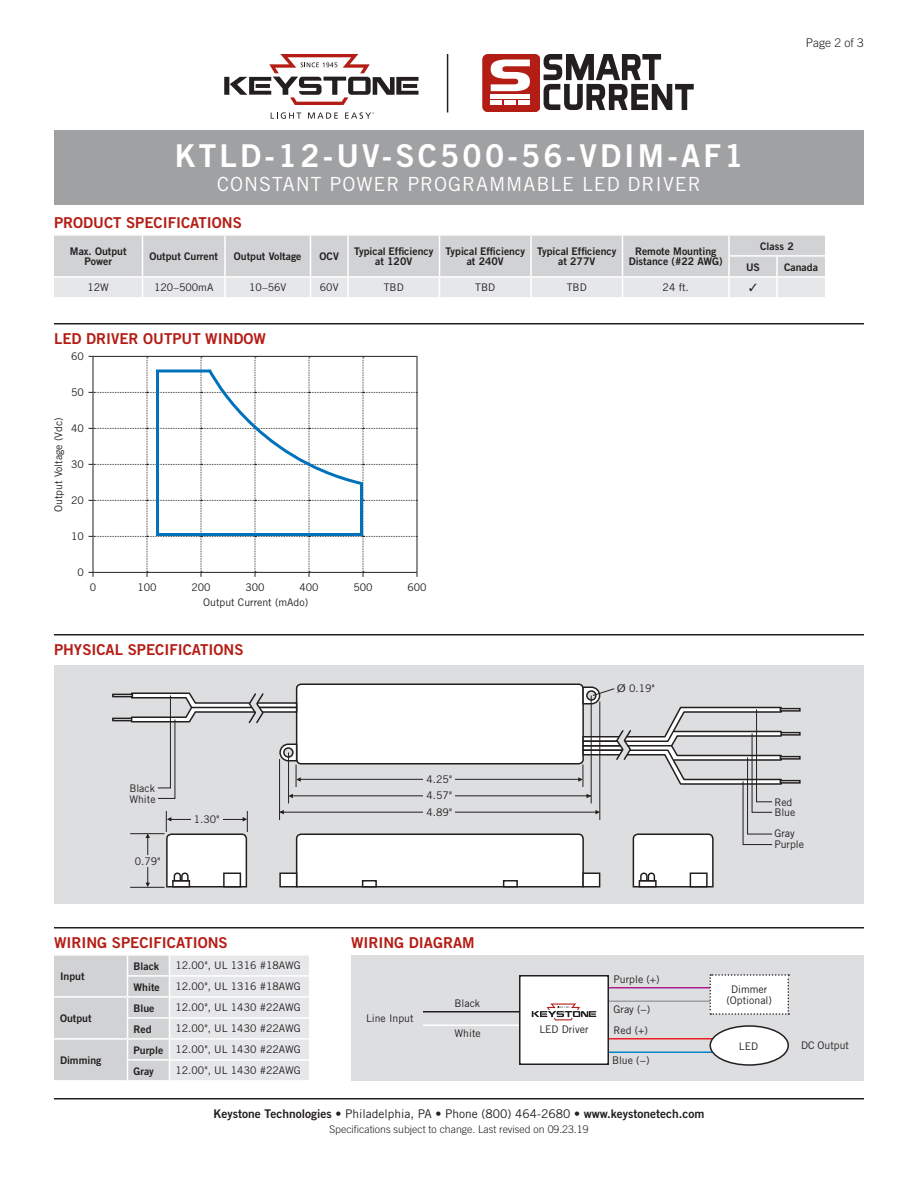
<style>
.page{position:relative;width:918px;height:1188px;background:#fff}
.page>*{position:absolute;margin:0;border:0;box-sizing:border-box;transform-origin:0 0}
.t1{font:31.5px "Trade Gothic Bold Two";letter-spacing:.1em;color:#fff}
.SubTitle{font:19.5px "Trade Gothic";letter-spacing:.05em;color:#fff}
.Heading_01{font:15px "Trade Gothic Bold Two";color:#b41d15}
.t2{font:12px "Trade Gothic Bold Two";color:#231f20}
.Page{font:300 12px "Trade Gothic";color:#231f20}
.Table_Header{font:10.5px/10.5px "Trade Gothic Bold Two";color:#231f20;text-align:center}
.Table_TextLeft{font:10.5px "Trade Gothic";color:#231f20}
.Art_Callout{font:10.5px/10.5px "Trade Gothic";color:#231f20;text-align:center}
.Art_Callout_Left{font:10.5px "Trade Gothic";color:#231f20}
.Rev{font:300 10.5px "Trade Gothic";color:#231f20}
.Table_HeaderLeft{font:10.5px "Trade Gothic Bold Two";color:#231f20}
.Table_Text{font:10.5px "Trade Gothic";color:#231f20}
.Art_Callout_Right{font:10.5px "Trade Gothic";color:#231f20}
.Art_Callout-2{font:10.5px "Trade Gothic";color:#231f20;scale:1.3 1}
.s1{font-family:"Trade Gothic"}
</style>
<div class="page">
<hr style="left:54px;top:1098px;width:810px;height:2px;background:#231f20">
<hr style="left:54px;top:323px;width:810px;height:2px;background:#231f20">
<svg style="left:88px;top:356px;width:330px;height:221px"></svg>
<div style="left:54px;top:130px;width:810px;height:75px;background:#a0a1a3"></div>
<svg style="left:224px;top:54px;width:195px;height:51px"></svg>
<svg style="left:271px;top:112px;width:30px;height:7px"></svg>
<svg style="left:308px;top:113px;width:30px;height:6px"></svg>
<svg style="left:345px;top:112px;width:29px;height:7px"></svg>
<hr style="left:447px;top:54px;width:1px;height:58px;background:#231f20">
<svg style="left:544px;top:54px;width:150px;height:56px"></svg>
<div style="left:482px;top:54px;width:58px;height:58px;background:#b41d15;border-radius:6px"></div>
<div style="left:491px;top:94px;width:39px;height:5px;background:#fff"></div>
<hr style="left:491px;top:101px;width:11px;height:4px;background:#fff">
<hr style="left:505px;top:101px;width:11px;height:4px;background:#fff">
<hr style="left:519px;top:101px;width:11px;height:4px;background:#fff">
<svg style="left:491px;top:60px;width:39px;height:31px"></svg>
<hr style="left:54px;top:634px;width:810px;height:2px;background:#231f20">
<div style="left:54px;top:666px;width:810px;height:238px;background:#dddee0"></div>
<div style="left:296px;top:684px;width:288px;height:81px;border:2px solid #231f20;border-radius:4px"></div>
<div style="left:112px;top:694px;width:21px;height:3px;border:2px solid #231f20"></div>
<div style="left:112px;top:718px;width:21px;height:3px;border:2px solid #231f20"></div>
<div style="left:780px;top:756px;width:21px;height:4px;border:2px solid #231f20"></div>
<div style="left:780px;top:732px;width:21px;height:4px;border:2px solid #231f20"></div>
<div style="left:780px;top:708px;width:21px;height:4px;border:2px solid #231f20"></div>
<div style="left:780px;top:780px;width:21px;height:4px;border:2px solid #231f20"></div>
<svg style="left:130px;top:686px;width:653px;height:202px"></svg>
<hr style="left:54px;top:927px;width:810px;height:1px;background:#231f20">
<svg style="left:54px;top:955px;width:255px;height:126px;background:#dedfe1"></svg>
<div style="left:351px;top:956px;width:513px;height:126px;background:#dddee0"></div>
<hr style="left:423px;top:1011px;width:96px;height:1px;background:#231f20">
<hr style="left:423px;top:1024px;width:96px;height:2px;background:#fff">
<hr style="left:608px;top:1038px;width:104px;height:2px;background:#ee1d23">
<hr style="left:608px;top:1052px;width:104px;height:1px;background:#0084ca">
<div style="left:710px;top:1026px;width:78px;height:39px;background:#fff;border-radius:50%"></div>
<div style="left:710px;top:1025px;width:79px;height:41px;border:2px solid #231f20;border-radius:50%"></div>
<hr style="left:608px;top:987px;width:104px;height:1px;background:#ab208e">
<hr style="left:608px;top:1000px;width:104px;height:2px;background:#9d9fa2">
<svg style="left:710px;top:974px;width:79px;height:41px;background:#f5f5f5"></svg>
<div style="left:520px;top:976px;width:88px;height:88px;background:#fff"></div>
<div style="left:519px;top:975px;width:90px;height:90px;border:2px solid #231f20"></div>
<svg style="left:532px;top:1003px;width:64px;height:17px"></svg>
<svg style="left:54px;top:235px;width:771px;height:62px;background:#d9dadc"></svg>
<p class="t1" style="left:175px;top:137px;width:570px">KTLD-12-UV-SC500-56-VDIM-AF1</p>
<p class="SubTitle" style="left:217px;top:172px;width:485px">CONSTANT POWER PROGRAMMABLE LED DRIVER</p>
<p class="Page" style="left:806px;top:36px;width:60px">Page 2 of 3</p>
<p class="Heading_01" style="left:54px;top:213px;width:189px">PRODUCT SPECIFICATIONS</p>
<p class="Table_Header" style="left:70px;top:246px;width:58px">Max. Output<br>Power</p>
<p class="Table_Header" style="left:149px;top:251px;width:70px">Output Current</p>
<p class="Table_Header" style="left:234px;top:251px;width:69px">Output Voltage</p>
<p class="Table_Header" style="left:320px;top:251px;width:21px">OCV</p>
<p class="Table_Header" style="left:354px;top:246px;width:81px">Typical Efficiency at 120V</p>
<p class="Table_Header" style="left:446px;top:246px;width:81px">Typical Efficiency at 240V</p>
<p class="Table_Header" style="left:537px;top:246px;width:81px">Typical Efficiency at 277V</p>
<p class="Table_Header" style="left:629px;top:246px;width:96px">Remote Mounting<br>Distance (#22 AWG)</p>
<p class="Table_Text" style="left:87px;top:281px;width:23px">12W</p>
<p class="Table_Text" style="left:154px;top:281px;width:61px">120–500mA</p>
<p class="Table_Text" style="left:249px;top:281px;width:39px">10–56V</p>
<p class="Table_Text" style="left:320px;top:281px;width:20px">60V</p>
<p class="Table_Text" style="left:384px;top:281px;width:21px">TBD</p>
<p class="Table_Text" style="left:475px;top:281px;width:21px">TBD</p>
<p class="Table_Text" style="left:567px;top:281px;width:21px">TBD</p>
<p class="Table_Text" style="left:663px;top:281px;width:28px">24 ft.</p>
<p class="Heading_01" style="left:54px;top:329px;width:214px">LED DRIVER OUTPUT WINDOW</p>
<p class="Art_Callout_Right" style="left:71px;top:350px;width:14px">60</p>
<p class="Art_Callout_Right" style="left:71px;top:386px;width:14px">50</p>
<p class="Art_Callout_Right" style="left:71px;top:422px;width:14px">40</p>
<p class="Art_Callout_Right" style="left:71px;top:458px;width:14px">30</p>
<p class="Art_Callout_Right" style="left:71px;top:494px;width:14px">20</p>
<p class="Art_Callout_Right" style="left:71px;top:530px;width:14px">10</p>
<p class="Art_Callout_Right" style="left:78px;top:566px;width:8px">0</p>
<p class="Art_Callout" style="left:53px;top:512px;width:96px;rotate:-90deg">Output Voltage (Vdc)</p>
<p class="Art_Callout" style="left:90px;top:582px;width:8px">0</p>
<p class="Art_Callout" style="left:137px;top:582px;width:21px">100</p>
<p class="Art_Callout" style="left:191px;top:582px;width:21px">200</p>
<p class="Art_Callout" style="left:245px;top:582px;width:21px">300</p>
<p class="Art_Callout" style="left:299px;top:582px;width:21px">400</p>
<p class="Art_Callout" style="left:353px;top:582px;width:21px">500</p>
<p class="Art_Callout" style="left:407px;top:582px;width:21px">600</p>
<p class="Art_Callout" style="left:203px;top:597px;width:106px">Output Current (mAdo)</p>
<p class="Heading_01" style="left:54px;top:640px;width:191px">PHYSICAL SPECIFICATIONS</p>
<p class="Art_Callout-2" style="left:617px;top:682px;width:31px">Ø 0.19"</p>
<p class="Table_Header" style="left:760px;top:240px;width:35px">Class 2</p>
<p class="Table_Header" style="left:746px;top:261px;width:15px">US</p>
<p class="Table_Header" style="left:784px;top:261px;width:35px">Canada</p>
<p class="Art_Callout" style="left:427px;top:774px;width:27px">4.25"</p>
<p class="Art_Callout_Left" style="left:129px;top:782px;width:27px">Black</p>
<p class="Art_Callout_Left" style="left:129px;top:793px;width:28px">White</p>
<p class="Art_Callout" style="left:427px;top:790px;width:27px">4.57"</p>
<p class="Art_Callout" style="left:427px;top:807px;width:27px">4.89"</p>
<p class="Art_Callout" style="left:194px;top:814px;width:27px">1.30"</p>
<p class="Art_Callout" style="left:135px;top:855px;width:27px">0.79"</p>
<p class="Art_Callout_Left" style="left:774px;top:796px;width:20px">Red</p>
<p class="Art_Callout_Left" style="left:774px;top:806px;width:23px">Blue</p>
<p class="Art_Callout_Left" style="left:774px;top:827px;width:22px">Gray</p>
<p class="Art_Callout_Left" style="left:774px;top:838px;width:31px">Purple</p>
<p class="Heading_01" style="left:54px;top:933px;width:175px">WIRING SPECIFICATIONS</p>
<p class="Table_HeaderLeft" style="left:60px;top:970px;width:26px">Input</p>
<p class="Table_HeaderLeft" style="left:134px;top:959px;width:27px">Black</p>
<p class="Table_TextLeft" style="left:176px;top:959px;width:127px">12.00", UL 1316 #18AWG</p>
<p class="Table_HeaderLeft" style="left:134px;top:980px;width:28px">White</p>
<p class="Table_TextLeft" style="left:176px;top:980px;width:127px">12.00", UL 1316 #18AWG</p>
<p class="Table_HeaderLeft" style="left:60px;top:1012px;width:33px">Output</p>
<p class="Table_HeaderLeft" style="left:60px;top:1054px;width:43px">Dimming</p>
<p class="Table_HeaderLeft" style="left:134px;top:1001px;width:23px">Blue</p>
<p class="Table_TextLeft" style="left:176px;top:1001px;width:127px">12.00", UL 1430 #22AWG</p>
<p class="Table_HeaderLeft" style="left:134px;top:1022px;width:20px">Red</p>
<p class="Table_TextLeft" style="left:176px;top:1022px;width:127px">12.00", UL 1430 #22AWG</p>
<p class="Table_HeaderLeft" style="left:134px;top:1043px;width:31px">Purple</p>
<p class="Table_TextLeft" style="left:176px;top:1043px;width:127px">12.00", UL 1430 #22AWG</p>
<p class="Table_HeaderLeft" style="left:134px;top:1064px;width:22px">Gray</p>
<p class="Table_TextLeft" style="left:176px;top:1064px;width:127px">12.00", UL 1430 #22AWG</p>
<p class="Heading_01" style="left:351px;top:933px;width:125px">WIRING DIAGRAM</p>
<p class="Art_Callout_Left" style="left:366px;top:1012px;width:49px">Line Input</p>
<p class="Art_Callout_Left" style="left:454px;top:997px;width:27px">Black</p>
<p class="Art_Callout_Left" style="left:454px;top:1027px;width:28px">White</p>
<p class="Art_Callout" style="left:539px;top:1024px;width:51px">LED Driver</p>
<p class="Art_Callout_Left" style="left:614px;top:973px;width:48px">Purple (+)</p>
<p class="Art_Callout_Left" style="left:614px;top:1003px;width:38px">Gray (−)</p>
<p class="Art_Callout_Left" style="left:614px;top:1024px;width:36px">Red (+)</p>
<p class="Art_Callout_Left" style="left:612px;top:1054px;width:39px">Blue (−)</p>
<p class="t2" style="left:214px;top:1106px;width:492px">Keystone Technologies <span class="s1">• Philadelphia, PA • Phone (800) 464-2680 •</span> www.keystonetech.com</p>
<p class="Rev" style="left:329px;top:1123px;width:261px">Specifications subject to change. Last revised on 09.23.19</p>
<p class="Art_Callout" style="left:726px;top:984px;width:47px">Dimmer (Optional)</p>
<p class="Art_Callout" style="left:739px;top:1040px;width:21px">LED</p>
<p class="Art_Callout_Left" style="left:801px;top:1039px;width:50px">DC Output</p>
</div>
